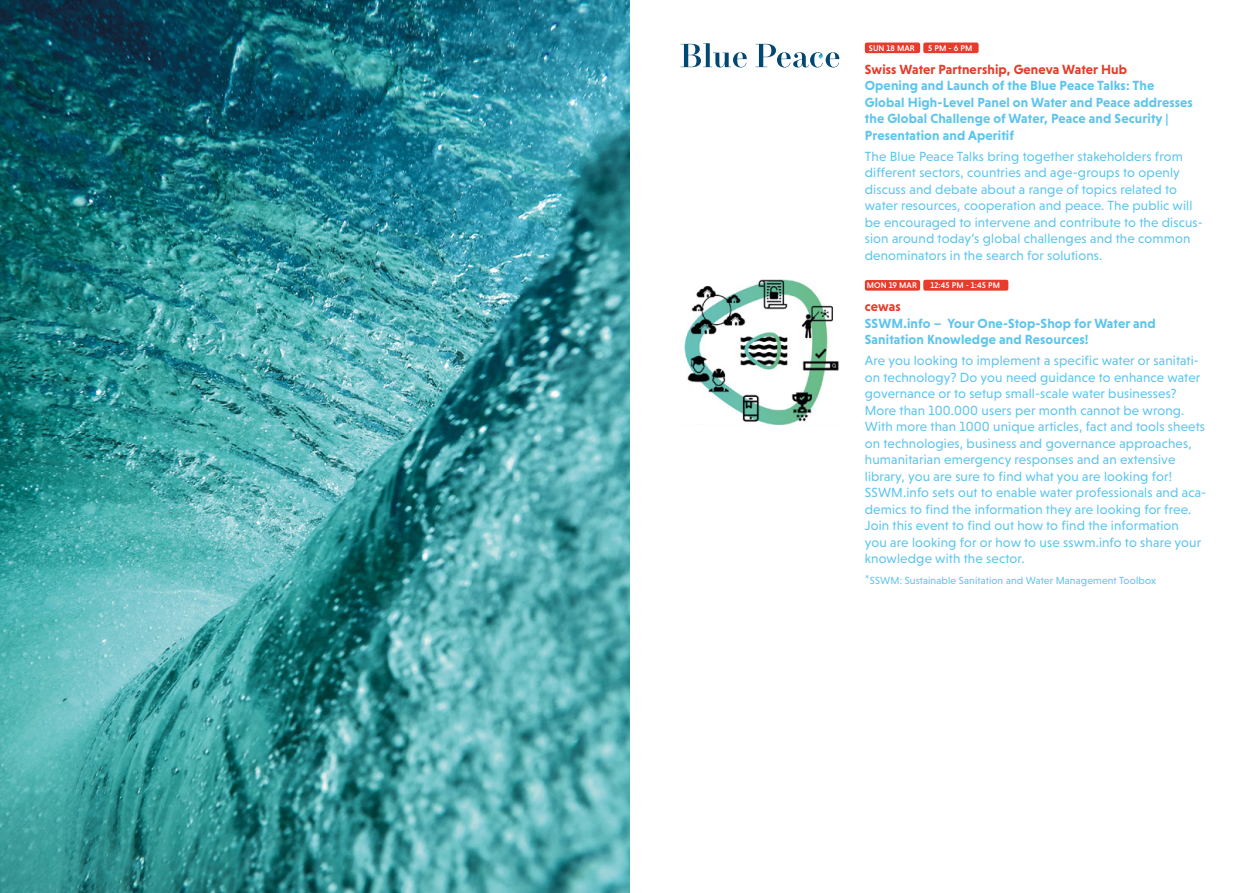
<style>
.page{position:relative;width:1259px;height:893px;background:#fff}
.page>*{position:absolute;margin:0;border:0;box-sizing:border-box;transform-origin:0 0}
.t1{font:13.5px/16.5px "Niveau Grotesk";letter-spacing:.01em;color:#5dc5ed}
.t2{font:700 13.5px/16.5px "Niveau Grotesk";letter-spacing:.01em;color:#5dc5ed}
.t3{font:700 13.5px "Niveau Grotesk";letter-spacing:.01em;color:#e73b2b}
.t4{font:10.5px "Niveau Grotesk";letter-spacing:.01em;color:#5dc5ed}
.t5{font:500 8.4px "Niveau Grotesk";letter-spacing:.01em;color:#fff}
.s1{font-size:13.5px}
</style>
<div class="page">
<svg style="left:680px;top:43px;width:159px;height:24px"></svg>
<div style="left:865px;top:43px;width:55px;height:10px;background:#e73b2b;border-radius:2px"></div>
<div style="left:923px;top:43px;width:55px;height:10px;background:#e73b2b;border-radius:2px"></div>
<div style="left:865px;top:280px;width:55px;height:11px;background:#e73b2b;border-radius:2px"></div>
<div style="left:923px;top:280px;width:85px;height:11px;background:#e73b2b;border-radius:2px"></div>
<img style="left:0;top:0;width:629px;height:893px">
<img style="left:684px;top:280px;width:155px;height:145px">
<p class="t5" style="left:869px;top:43px;width:48px">SUN 18 MAR</p>
<p class="t5" style="left:928px;top:43px;width:46px">5 PM - 6 PM</p>
<p class="t3" style="left:865px;top:62px;width:264px">Swiss Water Partnership, Geneva Water Hub</p>
<p class="t2" style="left:865px;top:77px;width:329px">Opening and Launch of the Blue Peace Talks: The Global High-Level Panel on Water and Peace addresses the Global Challenge of Water, Peace and Security | Presentation and Aperitif</p>
<p class="t1" style="left:865px;top:148px;width:339px">The Blue Peace Talks bring together stakeholders from different sectors, countries and age-groups to openly discuss and debate about a range of topics related to water resources, cooperation and peace. The public will be encouraged to intervene and contribute to the discus&shy;sion around today’s global challenges and the common denominators in the search for solutions.</p>
<p class="t5" style="left:866px;top:281px;width:52px">MON 19 MAR</p>
<p class="t5" style="left:930px;top:281px;width:71px">12:45 PM - 1:45 PM</p>
<p class="t3" style="left:865px;top:299px;width:37px">cewas</p>
<p class="t2" style="left:865px;top:315px;width:292px">SSWM.info – Your One-Stop-Shop for Water and<br>Sanitation Knowledge and Resources!</p>
<p class="t1" style="left:865px;top:352px;width:343px">Are you looking to implement a specific water or sanitati&shy;on technology? Do you need guidance to enhance water governance or to setup small-scale water businesses?<br>More than 100.000 users per month cannot be wrong.<br>With more than 1000 unique articles, fact and tools sheets on technologies, business and governance approaches, humanitarian emergency responses and an extensive library, you are sure to find what you are looking for!<br>SSWM.info sets out to enable water professionals and aca&shy;demics to find the information they are looking for free.<br>Join this event to find out how to find the information<br>you are looking for or how to use sswm.info to share your knowledge with the sector.</p>
<p class="t4" style="left:865px;top:574px;width:292px"><span class="s1">*</span>SSWM: Sustainable Sanitation and Water Management Toolbox</p>
</div>
